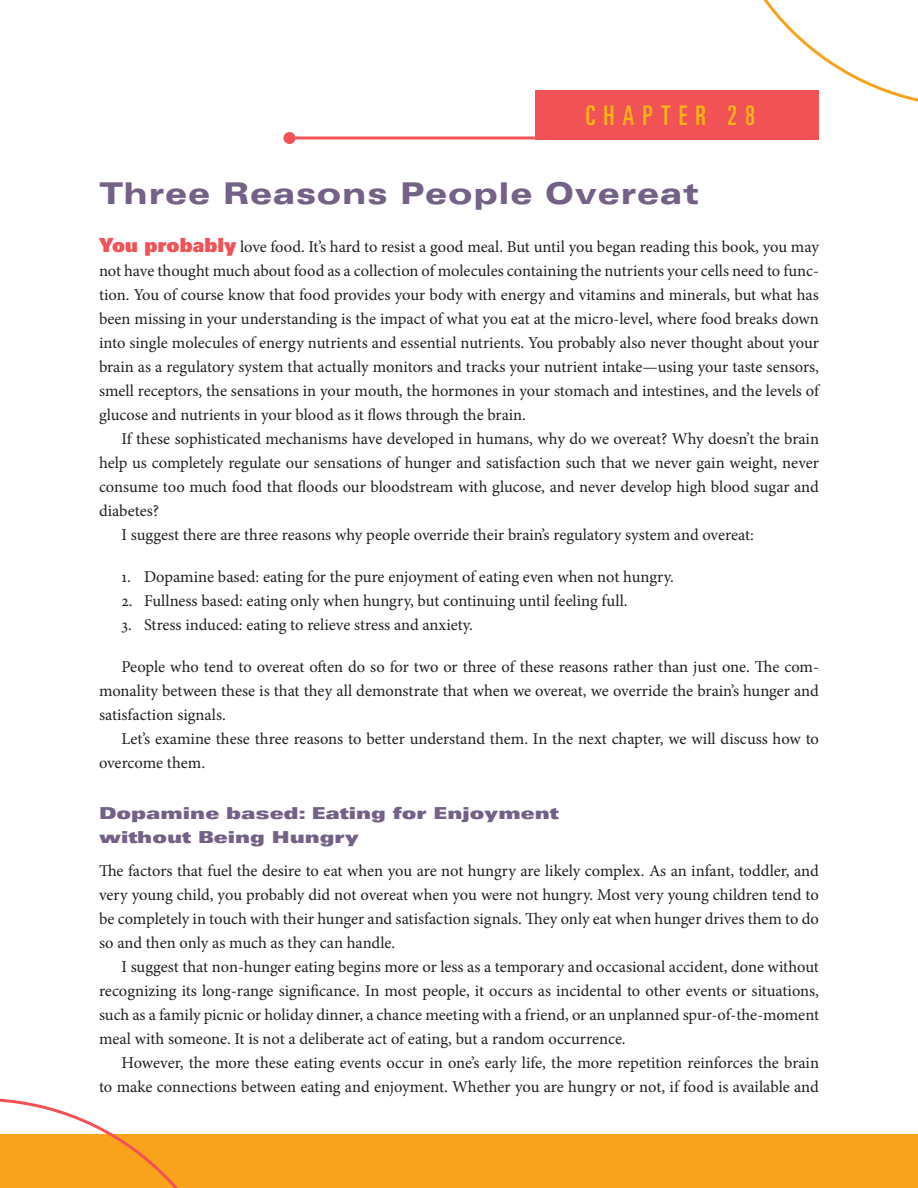
<style>
.page{position:relative;width:918px;height:1188px;background:#fff}
.page>*{position:absolute;margin:0;border:0;box-sizing:border-box;transform-origin:0 0}
._03CT{font:900 expanded 30px "Univers LT Std";letter-spacing:.025em;color:#736186}
.t1{font:ultra-condensed 27px "Univers LT Std";letter-spacing:.3em;color:#fbb416}
._04BodyText{font:16.5px/24px "Minion Pro";color:#231f20;text-align:justify}
._03CO_Text{font:16.5px/24px "Minion Pro";color:#231f20;text-align:justify}
._04BodyText_FL{font:16.5px/24px "Minion Pro";letter-spacing:-.005em;color:#231f20;text-align:justify}
._05Head_A{font:16.5px/24px "Univers LT Std X Black Ex";color:#736186}
.s1{font-family:"Univers LT Std X Black";font-size:19.5px;color:#f05256}
</style>
<div class="page">
<div style="left:0;top:1134px;width:918px;height:54px;background:#f9a21c"></div>
<svg style="left:763px;top:0;width:155px;height:102px"></svg>
<svg style="left:0;top:1098px;width:178px;height:90px"></svg>
<hr style="left:290px;top:137px;width:246px;height:3px;background:#f05256">
<div style="left:284px;top:132px;width:12px;height:12px;background:#f05256;border-radius:50%"></div>
<div style="left:536px;top:90px;width:283px;height:50px;background:#f05256"></div>
<p class="t1" style="left:586px;top:100px;width:171px">CHAPTER 28</p>
<p class="_03CT" style="left:99px;top:176px;width:601px">Three Reasons People Overeat</p>
<p class="_03CO_Text" style="left:99px;top:235px;width:722px"><span class="s1">You probably</span> love food. It’s hard to resist a good meal. But until you began reading this book, you may not have thought much about food as a collection of molecules containing the nutrients your cells need to func&shy;tion. You of course know that food provides your body with energy and vitamins and minerals, but what has been missing in your understanding is the impact of what you eat at the micro-level, where food breaks down into single molecules of energy nutrients and essential nutrients. You probably also never thought about your brain as a regulatory system that actually monitors and tracks your nutrient intake—using your taste sensors, smell receptors, the sensations in your mouth, the hormones in your stomach and intestines, and the levels of glucose and nutrients in your blood as it flows through the brain.</p>
<p class="_04BodyText" style="left:99px;top:427px;width:722px;text-indent:22px">If these sophisticated mechanisms have developed in humans, why do we overeat? Why doesn’t the brain help us completely regulate our sensations of hunger and satisfaction such that we never gain weight, never consume too much food that floods our bloodstream with glucose, and never develop high blood sugar and diabetes?</p>
<p class="_04BodyText" style="left:122px;top:523px;width:634px">I suggest there are three reasons why people override their brain’s regulatory system and overeat:</p>
<p class="_03CO_Text" style="left:122px;top:565px;width:554px">1. Dopamine based: eating for the pure enjoyment of eating even when not hungry.</p>
<p class="_03CO_Text" style="left:122px;top:589px;width:508px">2. Fullness based: eating only when hungry, but continuing until feeling full.</p>
<p class="_03CO_Text" style="left:122px;top:613px;width:353px">3. Stress induced: eating to relieve stress and anxiety.</p>
<p class="_04BodyText" style="left:99px;top:655px;width:722px;text-indent:22px">People who tend to overeat often do so for two or three of these reasons rather than just one. The com&shy;monality between these is that they all demonstrate that when we overeat, we override the brain’s hunger and satisfaction signals.</p>
<p class="_04BodyText" style="left:99px;top:727px;width:722px;text-indent:22px">Let’s examine these three reasons to better understand them. In the next chapter, we will discuss how to overcome them.</p>
<p class="_05Head_A" style="left:99px;top:801px;width:461px">Dopamine based: Eating for Enjoyment without Being Hungry</p>
<p class="_04BodyText_FL" style="left:99px;top:859px;width:722px">The factors that fuel the desire to eat when you are not hungry are likely complex. As an infant, toddler, and very young child, you probably did not overeat when you were not hungry. Most very young children tend to be completely in touch with their hunger and satisfaction signals. They only eat when hunger drives them to do so and then only as much as they can handle.</p>
<p class="_04BodyText" style="left:99px;top:955px;width:722px;text-indent:22px">I suggest that non-hunger eating begins more or less as a temporary and occasional accident, done without recognizing its long-range significance. In most people, it occurs as incidental to other events or situations, such as a family picnic or holiday dinner, a chance meeting with a friend, or an unplanned spur-of-the-moment meal with someone. It is not a deliberate act of eating, but a random occurrence.</p>
<p class="_04BodyText" style="left:99px;top:1051px;width:722px;text-align:right">However, the more these eating events occur in one’s early life, the more repetition reinforces the brain<br>to make connections between eating and enjoyment. Whether you are hungry or not, if food is available and</p>
</div>
